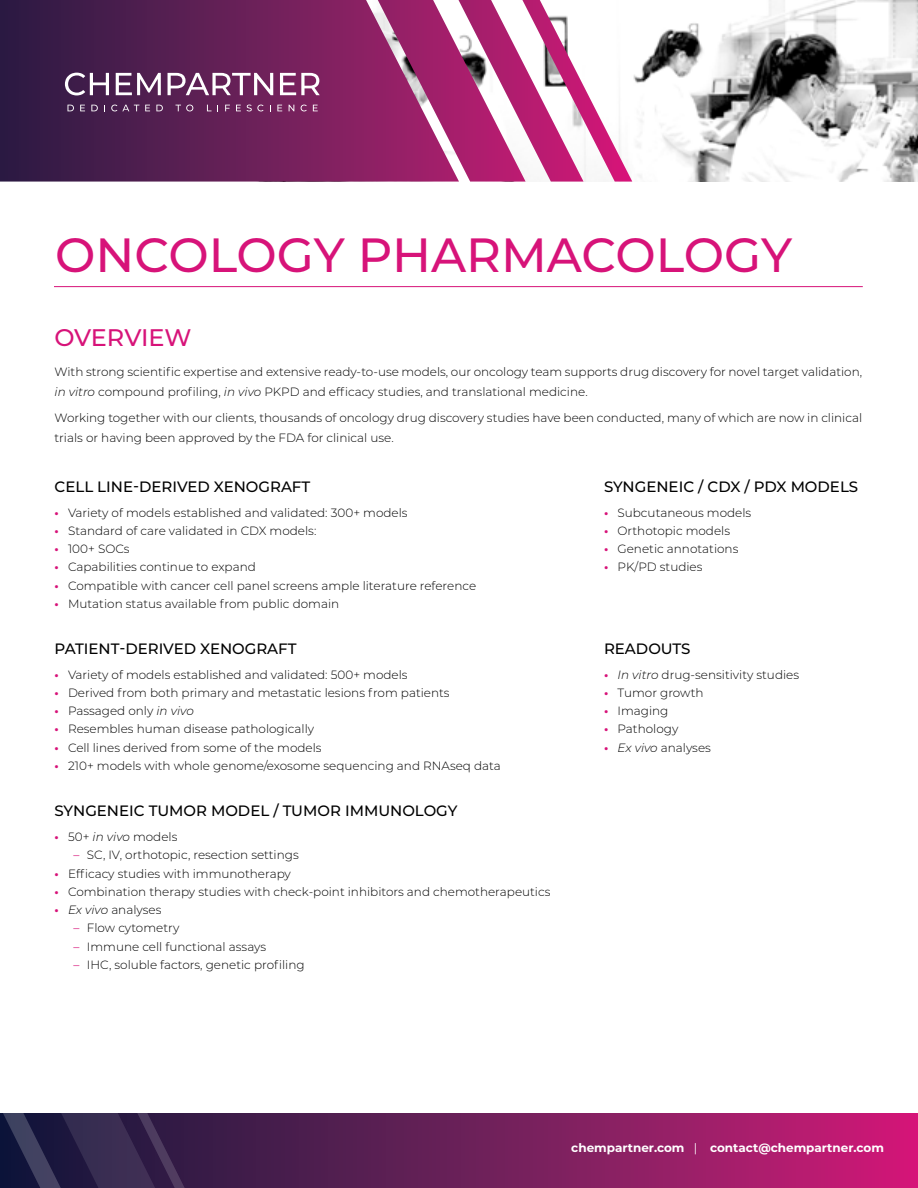
<style>
.page{position:relative;width:918px;height:1188px;background:#fff}
.page>*{position:absolute;margin:0;border:0;box-sizing:border-box;transform-origin:0 0}
.t1{font:500 48px "Montserrat";color:#d71379}
.t2{font:500 24px "Montserrat";letter-spacing:-.01em;color:#d71379}
.t3{font:500 15px "Montserrat";color:#000}
.t4{font:300 12px/19.5px "Montserrat";color:#000}
.t5{font:700 12px "Montserrat";color:#fff}
.s1{font-style:italic}
.s2{font-weight:700;color:#d71379}
.s3{font-weight:400;color:#d71379}
.s4{font-weight:400}
</style>
<div class="page">
<svg style="left:269px;top:1113px;width:649px;height:75px;background:#881e61"></svg>
<svg style="left:0;top:1113px;width:14px;height:75px"></svg>
<svg style="left:14px;top:1113px;width:255px;height:75px;background:#34224a"></svg>
<img style="left:632px;top:0;width:286px;height:182px">
<svg style="left:0;top:0;width:378px;height:182px;background:#5b1f54"></svg>
<svg style="left:65px;top:73px;width:44px;height:22px"></svg>
<svg style="left:116px;top:73px;width:45px;height:22px"></svg>
<svg style="left:168px;top:73px;width:105px;height:22px"></svg>
<svg style="left:280px;top:73px;width:40px;height:22px"></svg>
<svg style="left:68px;top:105px;width:6px;height:6px"></svg>
<svg style="left:80px;top:105px;width:5px;height:6px"></svg>
<svg style="left:91px;top:105px;width:7px;height:6px"></svg>
<svg style="left:111px;top:105px;width:28px;height:6px"></svg>
<svg style="left:145px;top:105px;width:5px;height:6px"></svg>
<svg style="left:156px;top:105px;width:7px;height:6px"></svg>
<svg style="left:175px;top:105px;width:18px;height:6px"></svg>
<svg style="left:207px;top:105px;width:11px;height:6px"></svg>
<svg style="left:225px;top:105px;width:5px;height:6px"></svg>
<svg style="left:236px;top:105px;width:5px;height:6px"></svg>
<svg style="left:247px;top:105px;width:17px;height:6px"></svg>
<svg style="left:277px;top:105px;width:5px;height:6px"></svg>
<svg style="left:289px;top:105px;width:5px;height:6px"></svg>
<svg style="left:301px;top:105px;width:6px;height:6px"></svg>
<svg style="left:313px;top:105px;width:5px;height:6px"></svg>
<svg style="left:378px;top:0;width:254px;height:182px"></svg>
<hr style="left:54px;top:286px;width:809px;height:1px;background:#d71379">
<h1 class="t1" style="left:55px;top:222px;width:739px">ONCOLOGY PHARMACOLOGY</h1>
<h2 class="t2" style="left:55px;top:321px;width:138px">OVERVIEW</h2>
<p class="t4" style="left:55px;top:362px;width:809px">With strong scientific expertise and extensive ready-to-use models, our oncology team supports drug discovery for novel target validation, <span class="s1">in vitro</span> compound profiling, <span class="s1">in vivo</span> PKPD and efficacy studies, and translational medicine.</p>
<p class="t4" style="left:55px;top:408px;width:809px">Working together with our clients, thousands of oncology drug discovery studies have been conducted, many of which are now in clinical trials or having been approved by the FDA for clinical use.</p>
<p class="t3" style="left:55px;top:476px;width:257px">CELL LINE-DERIVED XENOGRAFT</p>
<p class="t4" style="left:55px;top:502px;width:355px"><span class="s2">•</span> Variety of models established and validated: 300+ models</p>
<p class="t4" style="left:55px;top:520px;width:263px"><span class="s2">•</span> Standard of care validated in CDX models:</p>
<p class="t4" style="left:55px;top:539px;width:76px"><span class="s2">•</span> 100+ SOCs</p>
<p class="t4" style="left:55px;top:557px;width:203px"><span class="s2">•</span> Capabilities continue to expand</p>
<p class="t4" style="left:55px;top:575px;width:423px"><span class="s2">•</span> Compatible with cancer cell panel screens ample literature reference</p>
<p class="t4" style="left:55px;top:593px;width:286px"><span class="s2">•</span> Mutation status available from public domain</p>
<p class="t3" style="left:55px;top:638px;width:244px">PATIENT-DERIVED XENOGRAFT</p>
<p class="t4" style="left:55px;top:664px;width:355px"><span class="s2">•</span> Variety of models established and validated: 500+ models</p>
<p class="t4" style="left:55px;top:682px;width:397px"><span class="s2">•</span> Derived from both primary and metastatic lesions from patients</p>
<p class="t4" style="left:55px;top:701px;width:141px"><span class="s2">•</span> Passaged only <span class="s1">in vivo</span></p>
<p class="t4" style="left:55px;top:719px;width:261px"><span class="s2">•</span> Resembles human disease pathologically</p>
<p class="t4" style="left:55px;top:737px;width:269px"><span class="s2">•</span> Cell lines derived from some of the models</p>
<p class="t4" style="left:55px;top:755px;width:448px"><span class="s2">•</span> 210+ models with whole genome/exosome sequencing and RNAseq data</p>
<p class="t3" style="left:55px;top:801px;width:405px">SYNGENEIC TUMOR MODEL / TUMOR IMMUNOLOGY</p>
<p class="t4" style="left:55px;top:827px;width:124px"><span class="s2">•</span> 50+ <span class="s1">in vivo</span> models</p>
<p class="t4" style="left:73px;top:845px;width:227px"><span class="s3">–</span> SC, IV, orthotopic, resection settings</p>
<p class="t4" style="left:55px;top:863px;width:238px"><span class="s2">•</span> Efficacy studies with immunotherapy</p>
<p class="t4" style="left:55px;top:881px;width:497px"><span class="s2">•</span> Combination therapy studies with check-point inhibitors and chemotherapeutics</p>
<p class="t4" style="left:55px;top:900px;width:108px"><span class="s2">•</span> <span class="s1">Ex vivo</span> analyses</p>
<p class="t4" style="left:73px;top:918px;width:107px"><span class="s3">–</span> Flow cytometry</p>
<p class="t4" style="left:73px;top:936px;width:194px"><span class="s3">–</span> Immune cell functional assays</p>
<p class="t4" style="left:73px;top:954px;width:233px"><span class="s3">–</span> IHC, soluble factors, genetic profiling</p>
<p class="t3" style="left:604px;top:476px;width:256px">SYNGENEIC / CDX / PDX MODELS</p>
<p class="t4" style="left:604px;top:502px;width:149px"><span class="s2">•</span> Subcutaneous models</p>
<p class="t4" style="left:604px;top:520px;width:128px"><span class="s2">•</span> Orthotopic models</p>
<p class="t4" style="left:604px;top:539px;width:136px"><span class="s2">•</span> Genetic annotations</p>
<p class="t4" style="left:604px;top:557px;width:100px"><span class="s2">•</span> PK/PD studies</p>
<p class="t3" style="left:604px;top:638px;width:88px">READOUTS</p>
<p class="t4" style="left:604px;top:664px;width:197px"><span class="s2">•</span> <span class="s1">In vitro</span> drug-sensitivity studies</p>
<p class="t4" style="left:604px;top:682px;width:101px"><span class="s2">•</span> Tumor growth</p>
<p class="t4" style="left:604px;top:701px;width:66px"><span class="s2">•</span> Imaging</p>
<p class="t4" style="left:604px;top:719px;width:76px"><span class="s2">•</span> Pathology</p>
<p class="t4" style="left:604px;top:737px;width:108px"><span class="s2">•</span> <span class="s1">Ex vivo</span> analyses</p>
<p class="t5" style="left:571px;top:1139px;width:314px">chempartner.com <span class="s4">|</span> contact@chempartner.com</p>
</div>
